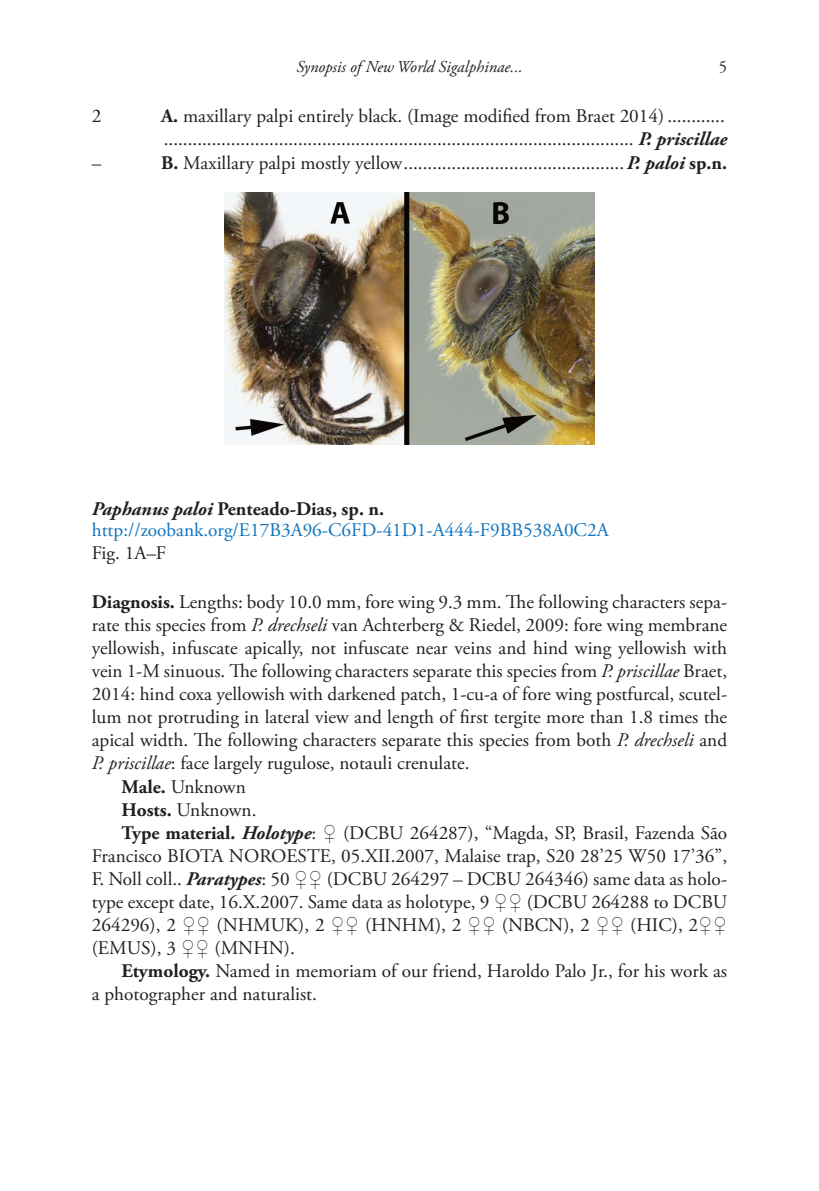
<style>
.page{position:relative;width:819px;height:1191px;background:#fff}
.page>*{position:absolute;margin:0;border:0;box-sizing:border-box;transform-origin:0 0}
.normal_0{font:19.25px/23.1px "Adobe Garamond Pro";color:#231f20;text-align:justify}
.KEYS{font:19.25px/23.1px "Adobe Garamond Pro";color:#231f20}
.taxon_lsid{font:19.25px "Adobe Garamond Pro";color:#1074bc}
.TAXON_TREATMENT{font:700 19.25px "Adobe Garamond Pro";color:#231f20}
.taxon_-_figs_under_t{font:19.25px "Adobe Garamond Pro";color:#231f20}
.t1{font:italic 16.62px "Adobe Garamond Pro";color:#231f20}
.t2{font:16.62px "Adobe Garamond Pro";color:#231f20}
.s1{font-weight:700}
.s2{font-weight:700;font-style:italic}
.s3{font-style:italic}
.s4{font-family:"Garamond"}
</style>
<div class="page">
<img style="left:225px;top:192px;width:369px;height:252px">
<p class="t1" style="left:296px;top:56px;width:228px">Synopsis of New World Sigalphinae...</p>
<p class="t2" style="left:718px;top:56px;width:10px">5</p>
<p class="KEYS" style="left:92px;top:105px;width:11px">2</p>
<p class="KEYS" style="left:161px;top:105px;width:567px"><span class="s1">A.</span> maxillary palpi entirely black. (Image modified from Braet 2014) ............ .................................................................................................. <span class="s2">P. priscillae</span></p>
<p class="KEYS" style="left:92px;top:152px;width:11px">–</p>
<p class="KEYS" style="left:161px;top:152px;width:567px"><span class="s1">B.</span> Maxillary palpi mostly yellow..............................................<span class="s2">P. paloi</span> <span class="s1">sp.n.</span></p>
<p class="TAXON_TREATMENT" style="left:92px;top:498px;width:294px"><span class="s3">Paphanus paloi</span> Penteado-Dias, sp. n.</p>
<p class="taxon_lsid" style="left:92px;top:518px;width:518px">http://zoobank.org/E17B3A96-C6FD-41D1-A444-F9BB538A0C2A</p>
<p class="taxon_-_figs_under_t" style="left:92px;top:541px;width:76px">Fig. 1A–F</p>
<p class="normal_0" style="left:92px;top:590px;width:637px"><span class="s1">Diagnosis.</span> Lengths: body 10.0 mm, fore wing 9.3 mm. The following characters sepa&shy;rate this species from <span class="s3">P. drechseli</span> van Achterberg &amp; Riedel, 2009: fore wing membrane yellowish, infuscate apically, not infuscate near veins and hind wing yellowish with vein 1-M sinuous. The following characters separate this species from <span class="s3">P. priscillae</span> Braet, 2014: hind coxa yellowish with darkened patch, 1-cu-a of fore wing postfurcal, scutel&shy;lum not protruding in lateral view and length of first tergite more than 1.8 times the apical width. The following characters separate this species from both <span class="s3">P. drechseli</span> and <span class="s3">P. priscillae</span>: face largely rugulose, notauli crenulate.</p>
<p class="normal_0" style="left:122px;top:775px;width:126px"><span class="s1">Male.</span> Unknown</p>
<p class="normal_0" style="left:122px;top:798px;width:136px"><span class="s1">Hosts.</span> Unknown.</p>
<p class="normal_0" style="left:92px;top:821px;width:636px;text-indent:30px"><span class="s1">Type material.</span> <span class="s2">Holotype</span>: <span class="s4">♀</span> (DCBU 264287), “Magda, SP, Brasil, Fazenda São Francisco BIOTA NOROESTE, 05.XII.2007, Malaise trap, S20 28’25 W50 17’36”, F. Noll coll.. <span class="s2">Paratypes</span>: 50 <span class="s4">♀♀</span> (DCBU 264297 – DCBU 264346) same data as holo&shy;type except date, 16.X.2007. Same data as holotype, 9 <span class="s4">♀♀</span> (DCBU 264288 to DCBU 264296), 2 <span class="s4">♀♀</span> (NHMUK), 2 <span class="s4">♀♀</span> (HNHM), 2 <span class="s4">♀♀</span> (NBCN), 2 <span class="s4">♀♀</span> (HIC), 2<span class="s4">♀♀ </span>(EMUS), 3 <span class="s4">♀♀</span> (MNHN).</p>
<p class="normal_0" style="left:92px;top:960px;width:636px;text-indent:30px"><span class="s1">Etymology.</span> Named in memoriam of our friend, Haroldo Palo Jr., for his work as a photographer and naturalist.</p>
</div>
